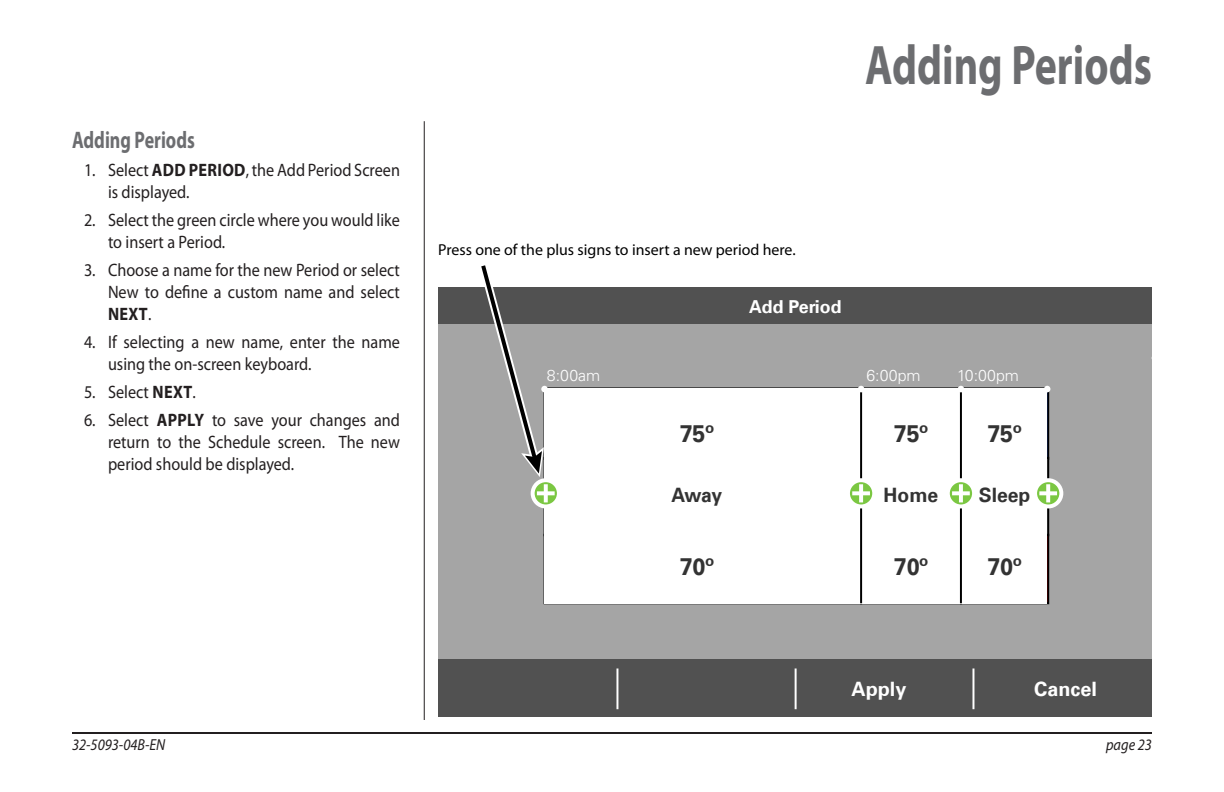
<style>
.page{position:relative;width:1224px;height:792px;background:#fff}
.page>*{position:absolute;margin:0;border:0;box-sizing:border-box;transform-origin:0 0}
.Heading_1{font:700 56px "Myriad Pro";color:#6c6d70;scale:.75 1}
.Default_Text{font:700 24px "Myriad Pro";color:#6c6d70;scale:.75 1}
.t1{font:700 23.8px "Univers LT";color:#333}
.t2{font:700 19.8px "Univers LT";color:#333}
.t3{font:700 19.8px "Univers LT";color:#fff}
.t4{font:18px/22px "Myriad Pro";color:#231f20;scale:.9 1}
.t5{font:700 17.8px "Univers LT";color:#fff}
.t6{font:italic 16px "Myriad Pro";color:#231f20;scale:.9 1}
.t7{font:15.8px "Myriad Pro";color:#000}
.t8{font:300 15.8px "Univers";color:#fff}
.s1{font-weight:700}
</style>
<div class="page">
<hr style="left:72px;top:732px;width:1080px;height:2px;background:#231f20">
<hr style="left:424px;top:121px;width:1px;height:599px;background:#231f20">
<div style="left:438px;top:288px;width:714px;height:428px;background:#a5a5a5"></div>
<div style="left:438px;top:288px;width:714px;height:36px;background:#515151"></div>
<div style="left:438px;top:659px;width:714px;height:57px;background:#515151"></div>
<hr style="left:616px;top:668px;width:2px;height:41px;background:#fff">
<hr style="left:972px;top:668px;width:2px;height:41px;background:#fff">
<hr style="left:795px;top:668px;width:2px;height:41px;background:#fff">
<div style="left:960px;top:387px;width:89px;height:73px;border:2px solid #000"></div>
<div style="left:960px;top:534px;width:89px;height:70px;border:2px solid #000"></div>
<div style="left:545px;top:388px;width:502px;height:216px;background:#fff"></div>
<svg style="left:474px;top:265px;width:71px;height:212px"></svg>
<div style="left:541px;top:386px;width:7px;height:6px;background:#fff;border-radius:50%"></div>
<svg style="left:1044px;top:386px;width:6px;height:6px"></svg>
<svg style="left:533px;top:480px;width:26px;height:26px"></svg>
<div style="left:531px;top:478px;width:30px;height:30px;border:4px solid #fff;border-radius:50%"></div>
<svg style="left:544px;top:484px;width:4px;height:18px"></svg>
<svg style="left:537px;top:491px;width:18px;height:4px"></svg>
<svg style="left:1035px;top:480px;width:26px;height:26px"></svg>
<div style="left:1033px;top:478px;width:30px;height:30px;border:4px solid #fff;border-radius:50%"></div>
<svg style="left:1046px;top:484px;width:4px;height:18px"></svg>
<svg style="left:1039px;top:491px;width:18px;height:4px"></svg>
<hr style="left:860px;top:388px;width:2px;height:215px;background:#000">
<hr style="left:960px;top:388px;width:2px;height:215px;background:#000">
<svg style="left:958px;top:386px;width:6px;height:6px"></svg>
<svg style="left:858px;top:386px;width:6px;height:6px"></svg>
<svg style="left:948px;top:480px;width:26px;height:26px"></svg>
<div style="left:946px;top:478px;width:30px;height:30px;border:4px solid #fff;border-radius:50%"></div>
<svg style="left:959px;top:484px;width:4px;height:18px"></svg>
<svg style="left:952px;top:491px;width:18px;height:4px"></svg>
<svg style="left:848px;top:480px;width:26px;height:26px"></svg>
<div style="left:846px;top:478px;width:30px;height:30px;border:4px solid #fff;border-radius:50%"></div>
<svg style="left:859px;top:484px;width:4px;height:18px"></svg>
<svg style="left:852px;top:491px;width:18px;height:4px"></svg>
<p class="Default_Text" style="left:72px;top:124px;width:165px">Adding Periods</p>
<p class="t4" style="left:108px;top:158px;width:326px;text-indent:-24px">1. Select <span class="s1">ADD PERIOD</span>, the Add Period Screen is displayed.</p>
<p class="t4" style="left:108px;top:208px;width:326px;text-indent:-24px">2. Select the green circle where you would like to insert a Period.</p>
<p class="t4" style="left:108px;top:258px;width:326px;text-align:justify;text-indent:-24px">3. Choose a name for the new Period or select New to define a custom name and select <span class="s1">NEXT</span>.</p>
<p class="t4" style="left:108px;top:330px;width:326px;text-indent:-24px">4. If selecting a new name, enter the name using the on-screen keyboard.</p>
<p class="t4" style="left:84px;top:380px;width:126px">5. Select <span class="s1">NEXT</span>.</p>
<p class="t4" style="left:108px;top:408px;width:326px;text-align:justify;text-indent:-24px">6. Select <span class="s1">APPLY</span> to save your changes and return to the Schedule screen. The new period should be displayed.</p>
<p class="Heading_1" style="left:865px;top:29px;width:384px">Adding Periods</p>
<p class="t7" style="left:438px;top:240px;width:359px">Press one of the plus signs to insert a new period here.</p>
<p class="t5" style="left:749px;top:296px;width:94px">Add Period</p>
<p class="t8" style="left:547px;top:366px;width:55px">8:00am</p>
<p class="t8" style="left:866px;top:366px;width:56px">6:00pm</p>
<p class="t8" style="left:957px;top:366px;width:63px">10:00pm</p>
<p class="t1" style="left:680px;top:420px;width:36px">75º</p>
<p class="t1" style="left:894px;top:420px;width:36px">75º</p>
<p class="t1" style="left:987px;top:420px;width:36px">75º</p>
<p class="t2" style="left:671px;top:484px;width:52px">Away</p>
<p class="t2" style="left:884px;top:484px;width:56px">Home</p>
<p class="t2" style="left:979px;top:484px;width:53px">Sleep</p>
<p class="t1" style="left:680px;top:553px;width:36px">70º</p>
<p class="t1" style="left:894px;top:553px;width:36px">70º</p>
<p class="t1" style="left:987px;top:553px;width:36px">70º</p>
<p class="t3" style="left:851px;top:677px;width:57px">Apply</p>
<p class="t3" style="left:1034px;top:677px;width:64px">Cancel</p>
<p class="t6" style="left:72px;top:735px;width:105px">32-5093-04B-EN</p>
<p class="t6" style="left:1106px;top:735px;width:53px">page 23</p>
</div>
